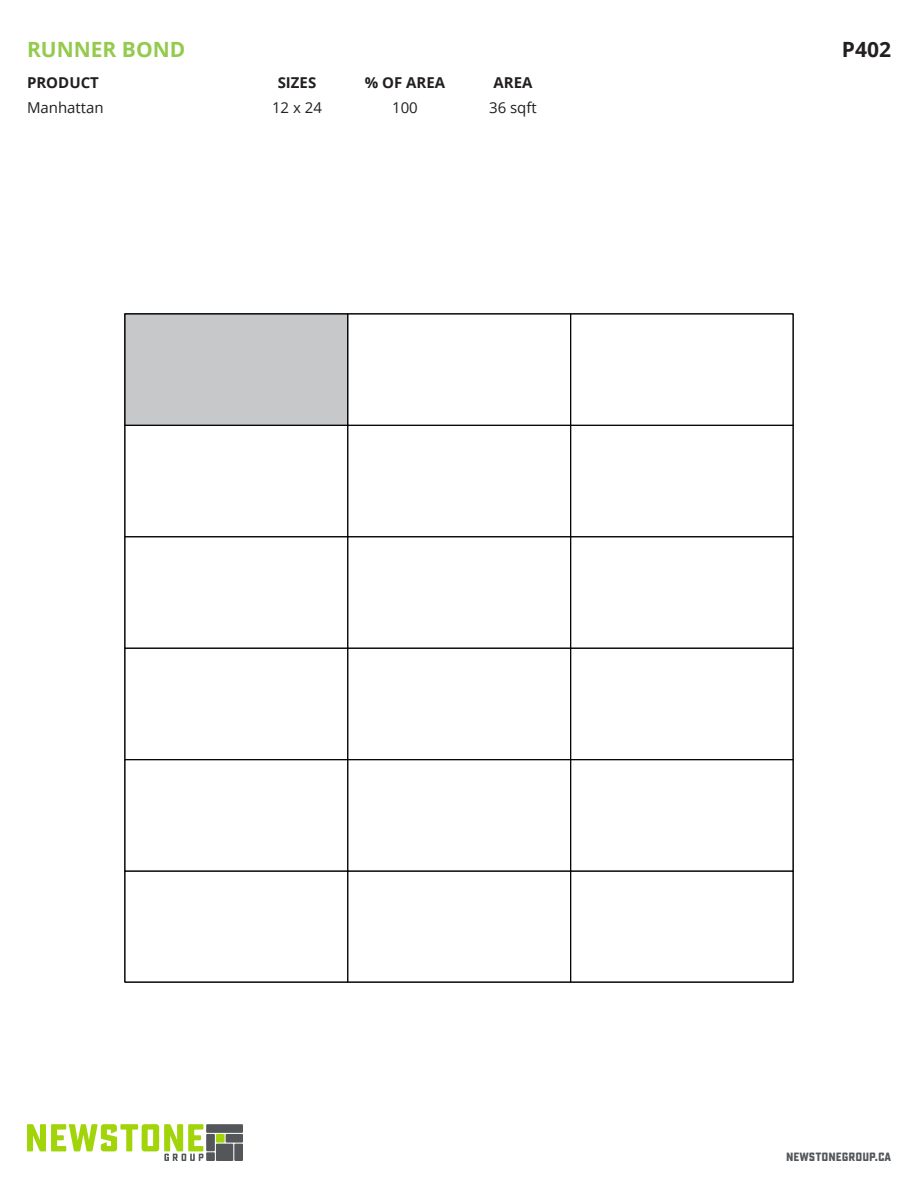
<style>
.page{position:relative;width:918px;height:1188px;background:#fff}
.page>*{position:absolute;margin:0;border:0;box-sizing:border-box;transform-origin:0 0}
.t1{font:700 21px "Open Sans";color:#94ca4e}
.t2{font:700 21px "Open Sans";color:#231f20}
.t3{font:700 15px "Open Sans";color:#231f20}
.t4{font:15px "Open Sans";color:#231f20}
.t5{font:700 12px "Sucrose";color:#54575a}
</style>
<div class="page">
<div style="left:126px;top:315px;width:220px;height:109px;background:#c7c8ca"></div>
<div style="left:124px;top:313px;width:224px;height:113px;border:1px solid #000"></div>
<div style="left:347px;top:313px;width:224px;height:113px;border:1px solid #000"></div>
<div style="left:570px;top:313px;width:224px;height:113px;border:1px solid #000"></div>
<div style="left:124px;top:425px;width:224px;height:112px;border:1px solid #000"></div>
<div style="left:347px;top:425px;width:224px;height:112px;border:1px solid #000"></div>
<div style="left:570px;top:425px;width:224px;height:112px;border:1px solid #000"></div>
<div style="left:124px;top:536px;width:224px;height:113px;border:1px solid #000"></div>
<div style="left:347px;top:536px;width:224px;height:113px;border:1px solid #000"></div>
<div style="left:570px;top:536px;width:224px;height:113px;border:1px solid #000"></div>
<div style="left:124px;top:648px;width:224px;height:112px;border:1px solid #000"></div>
<div style="left:347px;top:648px;width:224px;height:112px;border:1px solid #000"></div>
<div style="left:570px;top:648px;width:224px;height:112px;border:1px solid #000"></div>
<div style="left:124px;top:759px;width:224px;height:113px;border:1px solid #000"></div>
<div style="left:347px;top:759px;width:224px;height:113px;border:1px solid #000"></div>
<div style="left:570px;top:759px;width:224px;height:113px;border:1px solid #000"></div>
<div style="left:124px;top:871px;width:224px;height:112px;border:1px solid #000"></div>
<div style="left:347px;top:871px;width:224px;height:112px;border:1px solid #000"></div>
<div style="left:570px;top:871px;width:224px;height:112px;border:1px solid #000"></div>
<svg style="left:27px;top:1124px;width:176px;height:37px"></svg>
<div style="left:226px;top:1134px;width:17px;height:9px;background:#54575a"></div>
<div style="left:216px;top:1134px;width:9px;height:9px;background:#a2d40a"></div>
<div style="left:206px;top:1134px;width:9px;height:17px;background:#54575a"></div>
<div style="left:216px;top:1144px;width:17px;height:17px;background:#54575a"></div>
<div style="left:206px;top:1152px;width:9px;height:9px;background:#54575a"></div>
<div style="left:234px;top:1144px;width:9px;height:17px;background:#54575a"></div>
<div style="left:206px;top:1124px;width:37px;height:9px;background:#54575a"></div>
<p class="t1" style="left:27px;top:34px;width:160px">RUNNER BOND</p>
<p class="t3" style="left:27px;top:72px;width:73px">PRODUCT</p>
<p class="t3" style="left:278px;top:72px;width:40px">SIZES</p>
<p class="t3" style="left:365px;top:72px;width:82px">% OF AREA</p>
<p class="t3" style="left:493px;top:72px;width:40px">AREA</p>
<p class="t4" style="left:27px;top:97px;width:78px">Manhattan</p>
<p class="t4" style="left:272px;top:97px;width:51px">12 x 24</p>
<p class="t4" style="left:392px;top:97px;width:27px">100</p>
<p class="t4" style="left:489px;top:97px;width:49px">36 sqft</p>
<p class="t2" style="left:842px;top:34px;width:51px">P402</p>
<p class="t5" style="left:786px;top:1150px;width:107px">NEWSTONEGROUP.CA</p>
</div>
